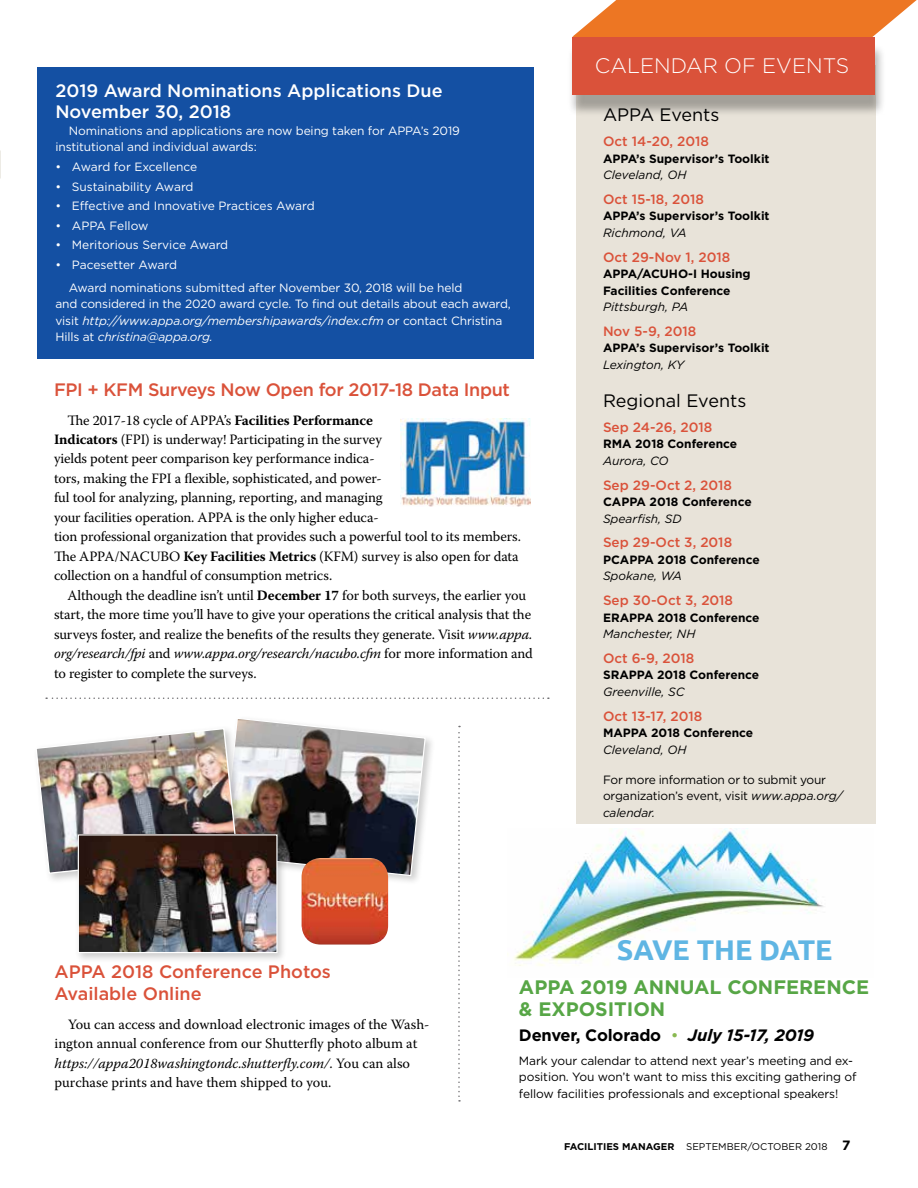
<style>
.page{position:relative;width:918px;height:1188px;background:#fff}
.page>*{position:absolute;margin:0;border:0;box-sizing:border-box;transform-origin:0 0}
.t1{font:700 28.5px "Ubuntu";color:#5fb5e3}
.t2{font:300 21px "Gotham";color:#fff}
.t3{font:700 19.5px/22.5px "Gotham";color:#57a646}
.t4{font:500 18px/21.6px "Gotham";color:#fff}
.t5{font:500 18px "Gotham";letter-spacing:-.02em;color:#da523a}
.t6{font:500 18px/21.6px "Gotham";color:#da523a}
.t7{font:18px "Gotham";color:#000}
.t8{font:700 16.5px "Gotham";letter-spacing:-.01em;color:#000}
.t9{font:14.25px/19.5px "Warnock Pro";letter-spacing:-.01em;color:#000}
.t10{font:500 13.5px "Gotham";color:#da523a}
.t11{font:12px/16.5px "Gotham";letter-spacing:-.01em;color:#fff}
.t12{font:700 12px/16.5px "Gotham";color:#000}
.t13{font:12px/16.5px "Gotham";letter-spacing:-.01em;color:#000}
.t14{font:italic 12px "Gotham";color:#000}
.t15{font:9.75px "Gotham";color:#000}
.s1{font-style:italic}
.s2{font-weight:700}
.s3{font-weight:400;color:#89b951}
.s4{font-weight:700;font-size:13.5px}
</style>
<div class="page">
<img style="left:514px;top:829px;width:310px;height:137px">
<div style="left:576px;top:66px;width:299px;height:758px;background:#e8e3d9"></div>
<svg style="left:572px;top:0;width:345px;height:43px;background:#ef8a43"></svg>
<div style="left:567px;top:43px;width:319px;height:75px;background:#000;opacity:.3"></div>
<div style="left:572px;top:37px;width:302px;height:57px;background:#da523a"></div>
<div style="left:37px;top:68px;width:496px;height:291px;background:#1450a3"></div>
<img style="left:401px;top:418px;width:130px;height:88px">
<div style="left:219px;top:715px;width:216px;height:171px;background:#000;opacity:.2"></div>
<img style="left:37px;top:717px;width:389px;height:160px">
<div style="left:74px;top:831px;width:214px;height:132px;background:#000;opacity:.2"></div>
<img style="left:80px;top:836px;width:196px;height:115px">
<div style="left:78px;top:834px;width:200px;height:119px;border:1px solid #fff"></div>
<img style="left:302px;top:858px;width:86px;height:87px">
<svg style="left:458px;top:726px;width:2px;height:376px"></svg>
<svg style="left:46px;top:698px;width:503px;height:1px"></svg>
<p class="t4" style="left:55px;top:79px;width:389px">2019 Award Nominations Applications Due<br>November 30, 2018</p>
<p class="t11" style="left:55px;top:122px;width:406px;text-indent:14px">Nominations and applications are now being taken for APPA’s 2019 institutional and individual awards:</p>
<p class="t11" style="left:55px;top:158px;width:143px">• Award for Excellence</p>
<p class="t11" style="left:55px;top:178px;width:140px">• Sustainability Award</p>
<p class="t11" style="left:55px;top:197px;width:261px">• Effective and Innovative Practices Award</p>
<p class="t11" style="left:55px;top:217px;width:95px">• APPA Fellow</p>
<p class="t11" style="left:55px;top:236px;width:174px">• Meritorious Service Award</p>
<p class="t11" style="left:69px;top:252px;width:395px;line-height:23.2px;text-indent:-14px">• Pacesetter Award<br>Award nominations submitted after November 30, 2018 will be held</p>
<p class="t11" style="left:55px;top:295px;width:457px">and considered in the 2020 award cycle. To find out details about each award, visit <span class="s1">http://www.appa.org/membershipawards/index.cfm</span> or contact Christina<br>Hills at <span class="s1">christina@appa.org.</span></p>
<p class="t5" style="left:54px;top:378px;width:458px">FPI + KFM Surveys Now Open for 2017-18 Data Input</p>
<p class="t9" style="left:54px;top:410px;width:469px;text-indent:13px">The 2017-18 cycle of APPA’s <span class="s2">Facilities Performance<br>Indicators</span> (FPI) is underway! Participating in the survey<br>yields potent peer comparison key performance indica-<br>tors, making the FPI a flexible, sophisticated, and power-<br>ful tool for analyzing, planning, reporting, and managing<br>your facilities operation. APPA is the only higher educa-<br>tion professional organization that provides such a powerful tool to its members.<br>The APPA/NACUBO <span class="s2">Key Facilities Metrics</span> (KFM) survey is also open for data collection on a handful of consumption metrics.</p>
<p class="t9" style="left:54px;top:585px;width:480px;text-indent:13px">Although the deadline isn’t until <span class="s2">December 17</span> for both surveys, the earlier you start, the more time you’ll have to give your operations the critical analysis that the surveys foster, and realize the benefits of the results they generate. Visit <span class="s1">www.appa. org/research/fpi</span> and <span class="s1">www.appa.org/research/nacubo.cfm</span> for more information and to register to complete the surveys.</p>
<h2 class="t2" style="left:595px;top:53px;width:256px">CALENDAR OF EVENTS</h2>
<p class="t7" style="left:603px;top:103px;width:118px">APPA Events</p>
<p class="t10" style="left:603px;top:132px;width:108px">Oct 14-20, 2018</p>
<p class="t12" style="left:603px;top:150px;width:168px">APPA’s Supervisor’s Toolkit</p>
<p class="t14" style="left:603px;top:167px;width:85px">Cleveland, OH</p>
<p class="t10" style="left:603px;top:190px;width:103px">Oct 15-18, 2018</p>
<p class="t12" style="left:603px;top:208px;width:168px">APPA’s Supervisor’s Toolkit</p>
<p class="t14" style="left:603px;top:225px;width:85px">Richmond, VA</p>
<p class="t10" style="left:603px;top:248px;width:129px">Oct 29-Nov 1, 2018</p>
<p class="t12" style="left:603px;top:265px;width:149px">APPA/ACUHO-I Housing<br>Facilities Conference</p>
<p class="t14" style="left:603px;top:299px;width:87px">Pittsburgh, PA</p>
<p class="t10" style="left:603px;top:322px;width:95px">Nov 5-9, 2018</p>
<p class="t12" style="left:603px;top:340px;width:168px">APPA’s Supervisor’s Toolkit</p>
<p class="t14" style="left:603px;top:357px;width:83px">Lexington, KY</p>
<p class="t7" style="left:603px;top:389px;width:145px">Regional Events</p>
<p class="t10" style="left:603px;top:418px;width:111px">Sep 24-26, 2018</p>
<p class="t12" style="left:603px;top:436px;width:136px">RMA 2018 Conference</p>
<p class="t14" style="left:603px;top:453px;width:67px">Aurora, CO</p>
<p class="t10" style="left:603px;top:476px;width:131px">Sep 29-Oct 2, 2018</p>
<p class="t12" style="left:603px;top:493px;width:150px">CAPPA 2018 Conference</p>
<p class="t14" style="left:603px;top:511px;width:80px">Spearfish, SD</p>
<p class="t10" style="left:603px;top:534px;width:131px">Sep 29-Oct 3, 2018</p>
<p class="t12" style="left:603px;top:551px;width:158px">PCAPPA 2018 Conference</p>
<p class="t14" style="left:603px;top:568px;width:81px">Spokane, WA</p>
<p class="t10" style="left:603px;top:591px;width:132px">Sep 30-Oct 3, 2018</p>
<p class="t12" style="left:603px;top:609px;width:158px">ERAPPA 2018 Conference</p>
<p class="t14" style="left:603px;top:626px;width:94px">Manchester, NH</p>
<p class="t10" style="left:603px;top:649px;width:93px">Oct 6-9, 2018</p>
<p class="t12" style="left:603px;top:667px;width:158px">SRAPPA 2018 Conference</p>
<p class="t14" style="left:603px;top:684px;width:83px">Greenville, SC</p>
<p class="t10" style="left:603px;top:707px;width:101px">Oct 13-17, 2018</p>
<p class="t12" style="left:603px;top:724px;width:152px">MAPPA 2018 Conference</p>
<p class="t14" style="left:603px;top:742px;width:85px">Cleveland, OH</p>
<p class="t13" style="left:603px;top:771px;width:241px">For more information or to submit your organization’s event, visit <span class="s1">www.appa.org/ calendar.</span></p>
<h1 class="t1" style="left:617px;top:932px;width:217px">SAVE THE DATE</h1>
<p class="t6" style="left:55px;top:961px;width:278px">APPA 2018 Conference Photos<br>Available Online</p>
<p class="t9" style="left:55px;top:1014px;width:376px;text-indent:13px">You can access and download electronic images of the Wash&shy;ington annual conference from our Shutterfly photo album at <span class="s1">https://appa2018washingtondc.shutterfly.com/</span>. You can also purchase prints and have them shipped to you.</p>
<h3 class="t3" style="left:519px;top:975px;width:352px">APPA 2019 ANNUAL CONFERENCE &amp; EXPOSITION</h3>
<p class="t8" style="left:519px;top:1026px;width:297px">Denver, Colorado <span class="s3">•</span> <span class="s1">July 15-17, 2019</span></p>
<p class="t13" style="left:519px;top:1052px;width:339px">Mark your calendar to attend next year’s meeting and ex&shy;position. You won’t want to miss this exciting gathering of fellow facilities professionals and exceptional speakers!</p>
<p class="t15" style="left:564px;top:1140px;width:288px"><span class="s2">FACILITIES MANAGER</span> SEPTEMBER/OCTOBER 2018 <span class="s4">7</span></p>
</div>
